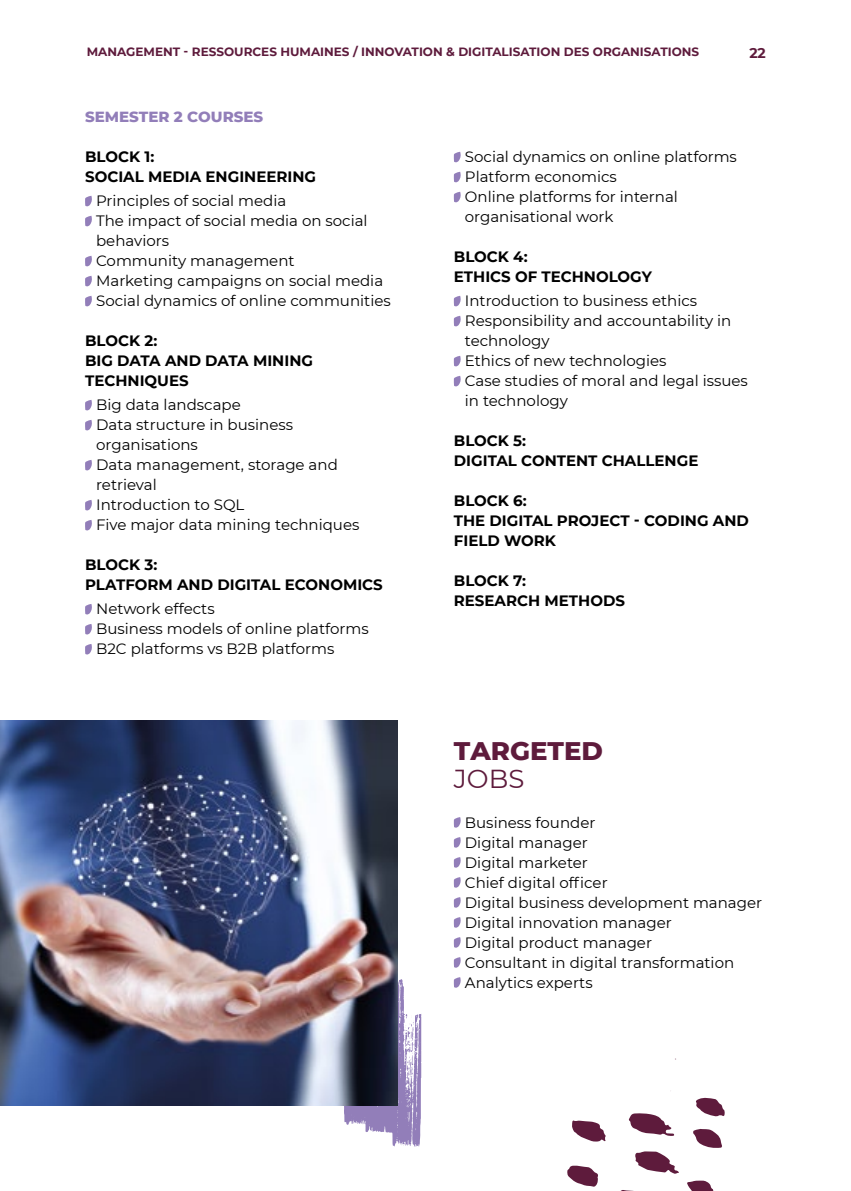
<style>
.page{position:relative;width:851px;height:1191px;background:#fff}
.page>*{position:absolute;margin:0;border:0;box-sizing:border-box;transform-origin:0 0}
.t1{font:800 26px "Montserrat";color:#5e1b3c}
.t2{font:26px "Montserrat";color:#5e1b3c}
.t3{font:15px/20px "Montserrat";color:#000}
.t4{font:700 15px/20px "Montserrat";color:#000}
.t5{font:800 15px "Montserrat";color:#927eb9}
.t6{font:700 14px "Montserrat";color:#5e1b3c}
.t7{font:700 12px "Montserrat";color:#5e1b3c}
</style>
<div class="page">
<svg style="left:344px;top:978px;width:77px;height:168px"></svg>
<svg style="left:85px;top:196px;width:7px;height:10px"></svg>
<svg style="left:85px;top:216px;width:7px;height:10px"></svg>
<svg style="left:85px;top:256px;width:7px;height:10px"></svg>
<svg style="left:85px;top:276px;width:7px;height:10px"></svg>
<svg style="left:85px;top:296px;width:7px;height:10px"></svg>
<svg style="left:85px;top:400px;width:7px;height:10px"></svg>
<svg style="left:85px;top:420px;width:7px;height:10px"></svg>
<svg style="left:85px;top:460px;width:7px;height:10px"></svg>
<svg style="left:85px;top:500px;width:7px;height:10px"></svg>
<svg style="left:85px;top:520px;width:7px;height:10px"></svg>
<svg style="left:85px;top:604px;width:7px;height:10px"></svg>
<svg style="left:85px;top:624px;width:7px;height:10px"></svg>
<svg style="left:85px;top:644px;width:7px;height:10px"></svg>
<svg style="left:454px;top:152px;width:7px;height:10px"></svg>
<svg style="left:454px;top:172px;width:7px;height:10px"></svg>
<svg style="left:454px;top:192px;width:7px;height:10px"></svg>
<svg style="left:454px;top:296px;width:7px;height:10px"></svg>
<svg style="left:454px;top:316px;width:7px;height:10px"></svg>
<svg style="left:454px;top:356px;width:7px;height:10px"></svg>
<svg style="left:454px;top:376px;width:7px;height:10px"></svg>
<svg style="left:454px;top:817px;width:7px;height:10px"></svg>
<svg style="left:454px;top:837px;width:7px;height:10px"></svg>
<svg style="left:454px;top:857px;width:7px;height:10px"></svg>
<svg style="left:454px;top:877px;width:7px;height:10px"></svg>
<svg style="left:454px;top:897px;width:7px;height:10px"></svg>
<svg style="left:454px;top:917px;width:7px;height:10px"></svg>
<svg style="left:454px;top:937px;width:7px;height:10px"></svg>
<svg style="left:454px;top:957px;width:7px;height:10px"></svg>
<svg style="left:454px;top:977px;width:7px;height:10px"></svg>
<img style="left:0;top:720px;width:397px;height:386px">
<svg style="left:628px;top:1113px;width:46px;height:23px"></svg>
<svg style="left:635px;top:1151px;width:43px;height:23px"></svg>
<svg style="left:572px;top:1120px;width:33px;height:21px"></svg>
<svg style="left:567px;top:1165px;width:31px;height:22px"></svg>
<svg style="left:620px;top:1190px;width:14px;height:1px"></svg>
<svg style="left:693px;top:1129px;width:29px;height:19px"></svg>
<svg style="left:696px;top:1097px;width:28px;height:19px"></svg>
<svg style="left:687px;top:1180px;width:27px;height:11px"></svg>
<p class="t7" style="left:87px;top:43px;width:613px">MANAGEMENT - RESSOURCES HUMAINES / INNOVATION &amp; DIGITALISATION DES ORGANISATIONS</p>
<p class="t6" style="left:749px;top:43px;width:18px">22</p>
<p class="t5" style="left:85px;top:106px;width:180px">SEMESTER 2 COURSES</p>
<p class="t4" style="left:85px;top:146px;width:232px">BLOCK 1:<br>SOCIAL MEDIA ENGINEERING</p>
<p class="t3" style="left:96px;top:190px;width:296px">Principles of social media<br>The impact of social media on social behaviors<br>Community management<br>Marketing campaigns on social media<br>Social dynamics of online communities</p>
<p class="t4" style="left:85px;top:330px;width:229px">BLOCK 2:<br>BIG DATA AND DATA MINING<br>TECHNIQUES</p>
<p class="t3" style="left:96px;top:394px;width:265px">Big data landscape<br>Data structure in business organisations<br>Data management, storage and retrieval<br>Introduction to SQL<br>Five major data mining techniques</p>
<p class="t4" style="left:85px;top:554px;width:299px">BLOCK 3:<br>PLATFORM AND DIGITAL ECONOMICS</p>
<p class="t3" style="left:96px;top:598px;width:274px">Network effects<br>Business models of online platforms<br>B2C platforms vs B2B platforms</p>
<p class="t3" style="left:465px;top:146px;width:273px">Social dynamics on online platforms<br>Platform economics<br>Online platforms for internal organisational work</p>
<p class="t4" style="left:454px;top:246px;width:200px">BLOCK 4:<br>ETHICS OF TECHNOLOGY</p>
<p class="t3" style="left:465px;top:290px;width:284px">Introduction to business ethics<br>Responsibility and accountability in technology<br>Ethics of new technologies<br>Case studies of moral and legal issues in technology</p>
<p class="t4" style="left:454px;top:430px;width:246px">BLOCK 5:<br>DIGITAL CONTENT CHALLENGE</p>
<p class="t4" style="left:454px;top:490px;width:296px">BLOCK 6:<br>THE DIGITAL PROJECT - CODING AND<br>FIELD WORK</p>
<p class="t4" style="left:454px;top:570px;width:173px">BLOCK 7:<br>RESEARCH METHODS</p>
<h1 class="t1" style="left:454px;top:731px;width:151px">TARGETED</h1>
<h1 class="t2" style="left:454px;top:760px;width:72px">JOBS</h1>
<p class="t3" style="left:465px;top:811px;width:299px">Business founder<br>Digital manager<br>Digital marketer<br>Chief digital officer<br>Digital business development manager<br>Digital innovation manager<br>Digital product manager<br>Consultant in digital transformation<br>Analytics experts</p>
</div>
